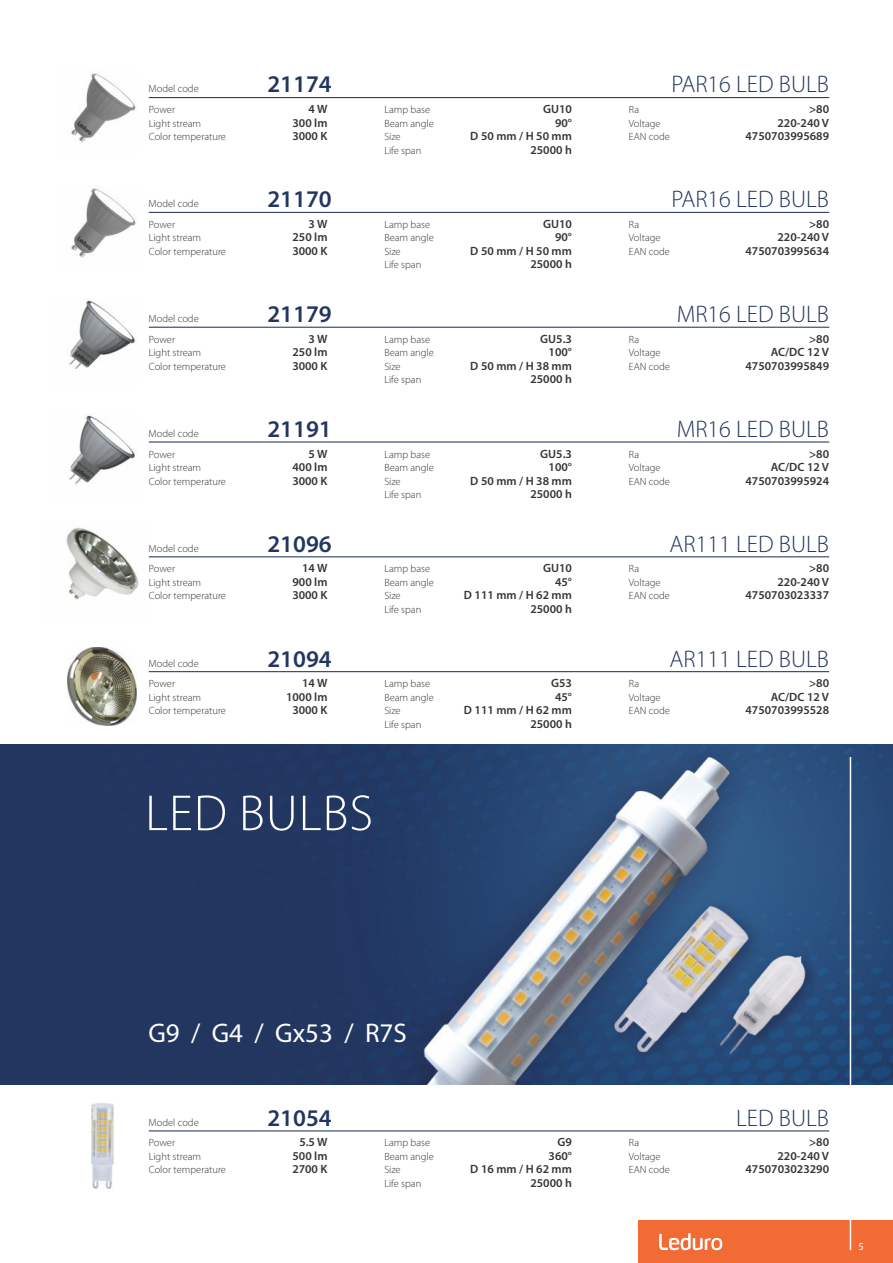
<style>
.page{position:relative;width:893px;height:1263px;background:#fff}
.page>*{position:absolute;margin:0;border:0;box-sizing:border-box;transform-origin:0 0}
.t1{font:300 51px "Myriad Pro";letter-spacing:.02em;color:#fefefe}
.t2{font:27px "Myriad Pro";color:#fefefe}
.t3{font:300 24px "Myriad Pro";color:#22365f}
.t4{font:600 24px "Myriad Pro";color:#22365f}
.t5{font:600 12px/13.5px "Myriad Pro";color:#373435;text-align:right}
.t6{font:300 10.5px/13.5px "Myriad Pro";color:#373435}
.t7{font:10.5px "Myriad Pro";color:#fefefe}
</style>
<div class="page">
<hr style="left:149px;top:97px;width:680px;height:1px;background:#22365f">
<img style="left:71px;top:73px;width:65px;height:70px">
<hr style="left:149px;top:212px;width:680px;height:1px;background:#22365f">
<img style="left:71px;top:188px;width:65px;height:70px">
<hr style="left:149px;top:327px;width:680px;height:1px;background:#22365f">
<img style="left:69px;top:300px;width:66px;height:69px">
<hr style="left:149px;top:556px;width:680px;height:1px;background:#22365f">
<img style="left:66px;top:527px;width:73px;height:73px">
<hr style="left:149px;top:441px;width:680px;height:2px;background:#22365f">
<hr style="left:149px;top:671px;width:680px;height:1px;background:#22365f">
<img style="left:69px;top:415px;width:67px;height:69px">
<img style="left:67px;top:648px;width:70px;height:78px">
<img style="left:0;top:744px;width:893px;height:340px">
<hr style="left:850px;top:757px;width:1px;height:332px;background:#fefefe">
<hr style="left:149px;top:1130px;width:680px;height:1px;background:#22365f">
<img style="left:91px;top:1103px;width:22px;height:85px">
<div style="left:638px;top:1220px;width:255px;height:43px;background:#f26b35"></div>
<svg style="left:659px;top:1233px;width:63px;height:17px"></svg>
<hr style="left:850px;top:1216px;width:1px;height:34px;background:#fefefe">
<p class="t6" style="left:149px;top:83px;width:52px">Model code</p>
<h3 class="t3" style="left:672px;top:74px;width:159px">PAR16 LED BULB</h3>
<p class="t5" style="left:470px;top:103px;width:103px">GU10<br>90°<br>D 50 mm / H 50 mm<br>25000 h</p>
<p class="t5" style="left:745px;top:103px;width:85px">&gt;80<br>220-240 V<br>4750703995689</p>
<h3 class="t4" style="left:267px;top:74px;width:66px">21174</h3>
<p class="t5" style="left:292px;top:103px;width:37px;text-align:justify;text-indent:16px">4 W 300 lm 3000 K</p>
<p class="t6" style="left:149px;top:104px;width:79px">Power<br>Light stream<br>Color temperature</p>
<p class="t6" style="left:384px;top:104px;width:51px">Lamp base<br>Beam angle<br>Size<br>Life span</p>
<p class="t6" style="left:629px;top:104px;width:43px">Ra<br>Voltage<br>EAN code</p>
<p class="t6" style="left:149px;top:198px;width:52px">Model code</p>
<h3 class="t3" style="left:672px;top:189px;width:159px">PAR16 LED BULB</h3>
<p class="t5" style="left:470px;top:218px;width:103px">GU10<br>90°<br>D 50 mm / H 50 mm<br>25000 h</p>
<p class="t5" style="left:745px;top:218px;width:85px">&gt;80<br>220-240 V<br>4750703995634</p>
<h3 class="t4" style="left:267px;top:189px;width:66px">21170</h3>
<p class="t5" style="left:292px;top:218px;width:37px;text-align:justify;text-indent:16px">3 W 250 lm 3000 K</p>
<p class="t6" style="left:149px;top:218px;width:79px">Power<br>Light stream<br>Color temperature</p>
<p class="t6" style="left:384px;top:218px;width:51px">Lamp base<br>Beam angle<br>Size<br>Life span</p>
<p class="t6" style="left:629px;top:218px;width:43px">Ra<br>Voltage<br>EAN code</p>
<p class="t6" style="left:149px;top:313px;width:52px">Model code</p>
<h3 class="t3" style="left:677px;top:304px;width:154px">MR16 LED BULB</h3>
<p class="t5" style="left:470px;top:333px;width:103px">GU5.3<br>100°<br>D 50 mm / H 38 mm<br>25000 h</p>
<p class="t5" style="left:745px;top:333px;width:85px">&gt;80<br>AC/DC 12 V<br>4750703995849</p>
<h3 class="t4" style="left:267px;top:304px;width:66px">21179</h3>
<p class="t5" style="left:292px;top:333px;width:37px;text-align:justify;text-indent:16px">3 W 250 lm 3000 K</p>
<p class="t6" style="left:149px;top:333px;width:79px">Power<br>Light stream<br>Color temperature</p>
<p class="t6" style="left:384px;top:333px;width:51px">Lamp base<br>Beam angle<br>Size<br>Life span</p>
<p class="t6" style="left:629px;top:333px;width:43px">Ra<br>Voltage<br>EAN code</p>
<p class="t6" style="left:149px;top:427px;width:52px">Model code</p>
<h3 class="t3" style="left:677px;top:419px;width:154px">MR16 LED BULB</h3>
<p class="t5" style="left:470px;top:448px;width:103px">GU5.3<br>100°<br>D 50 mm / H 38 mm<br>25000 h</p>
<p class="t5" style="left:745px;top:448px;width:85px">&gt;80<br>AC/DC 12 V<br>4750703995924</p>
<h3 class="t4" style="left:267px;top:419px;width:66px">21191</h3>
<p class="t5" style="left:292px;top:448px;width:37px;text-align:justify;text-indent:16px">5 W 400 lm 3000 K</p>
<p class="t6" style="left:149px;top:448px;width:79px">Power<br>Light stream<br>Color temperature</p>
<p class="t6" style="left:384px;top:448px;width:51px">Lamp base<br>Beam angle<br>Size<br>Life span</p>
<p class="t6" style="left:629px;top:448px;width:43px">Ra<br>Voltage<br>EAN code</p>
<p class="t6" style="left:149px;top:542px;width:52px">Model code</p>
<h3 class="t3" style="left:670px;top:534px;width:161px">AR111 LED BULB</h3>
<p class="t5" style="left:464px;top:563px;width:110px">GU10<br>45°<br>D 111 mm / H 62 mm<br>25000 h</p>
<p class="t5" style="left:745px;top:563px;width:85px">&gt;80<br>220-240 V<br>4750703023337</p>
<h3 class="t4" style="left:267px;top:534px;width:66px">21096</h3>
<p class="t5" style="left:292px;top:563px;width:37px;text-align:justify;text-indent:10px">14 W 900 lm 3000 K</p>
<p class="t6" style="left:149px;top:563px;width:79px">Power<br>Light stream<br>Color temperature</p>
<p class="t6" style="left:384px;top:563px;width:51px">Lamp base<br>Beam angle<br>Size<br>Life span</p>
<p class="t6" style="left:629px;top:563px;width:43px">Ra<br>Voltage<br>EAN code</p>
<p class="t6" style="left:149px;top:657px;width:52px">Model code</p>
<h3 class="t3" style="left:670px;top:648px;width:161px">AR111 LED BULB</h3>
<p class="t5" style="left:464px;top:677px;width:110px">G53<br>45°<br>D 111 mm / H 62 mm<br>25000 h</p>
<p class="t5" style="left:745px;top:677px;width:85px">&gt;80<br>AC/DC 12 V<br>4750703995528</p>
<h3 class="t4" style="left:267px;top:648px;width:66px">21094</h3>
<p class="t5" style="left:286px;top:677px;width:43px">14 W<br>1000 lm<br>3000 K</p>
<p class="t6" style="left:149px;top:678px;width:79px">Power<br>Light stream<br>Color temperature</p>
<p class="t6" style="left:384px;top:678px;width:51px">Lamp base<br>Beam angle<br>Size<br>Life span</p>
<p class="t6" style="left:629px;top:678px;width:43px">Ra<br>Voltage<br>EAN code</p>
<h1 class="t1" style="left:145px;top:792px;width:229px">LED BULBS</h1>
<h2 class="t2" style="left:148px;top:1021px;width:260px">G9 / G4 / Gx53 / R7S</h2>
<p class="t6" style="left:149px;top:1116px;width:52px">Model code</p>
<h3 class="t3" style="left:736px;top:1108px;width:94px">LED BULB</h3>
<p class="t5" style="left:470px;top:1137px;width:103px">G9<br>360°<br>D 16 mm / H 62 mm<br>25000 h</p>
<p class="t5" style="left:745px;top:1137px;width:85px">&gt;80<br>220-240 V<br>4750703023290</p>
<h3 class="t4" style="left:267px;top:1108px;width:66px">21054</h3>
<p class="t5" style="left:292px;top:1137px;width:37px;text-align:center">5.5 W<br>500 lm<br>2700 K</p>
<p class="t6" style="left:149px;top:1137px;width:79px">Power<br>Light stream<br>Color temperature</p>
<p class="t6" style="left:384px;top:1137px;width:51px">Lamp base<br>Beam angle<br>Size<br>Life span</p>
<p class="t6" style="left:629px;top:1137px;width:43px">Ra<br>Voltage<br>EAN code</p>
<p class="t7" style="left:858px;top:1242px;width:7px">5</p>
</div>
